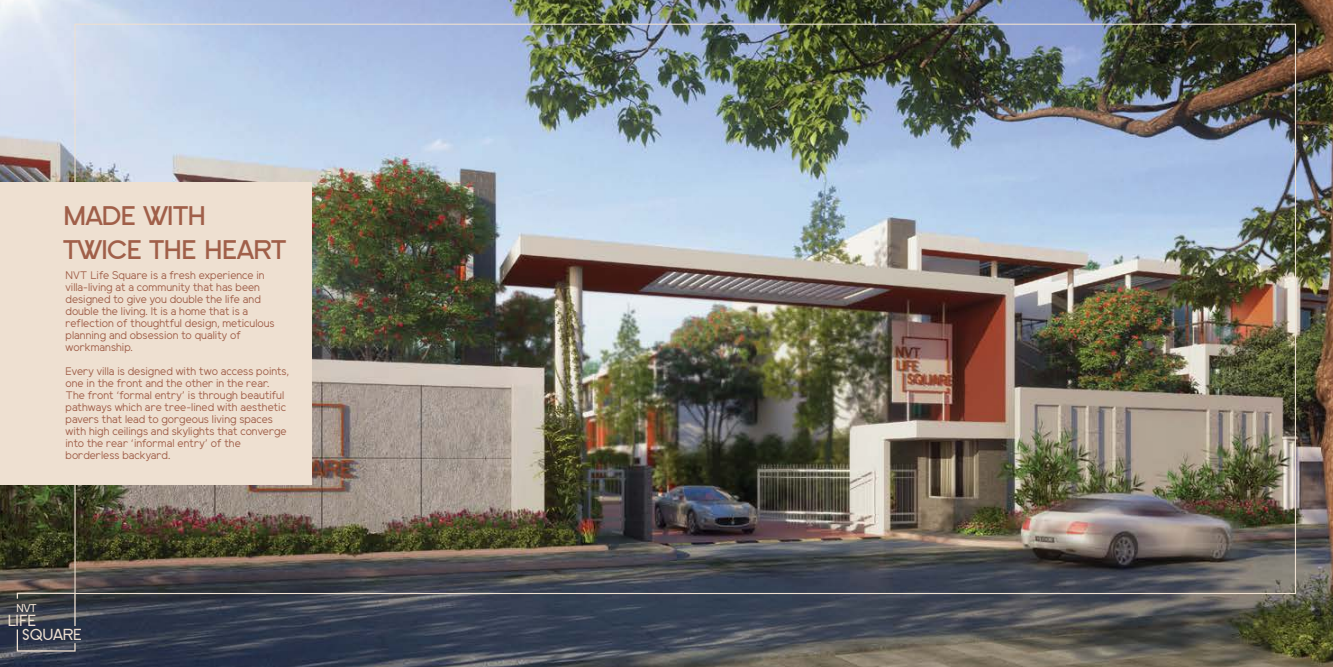
<style>
.page{position:relative;width:1333px;height:667px;background:#fff}
.page>*{position:absolute;margin:0;border:0;box-sizing:border-box;transform-origin:0 0}
.t1{font:700 28px/33.3px "SF Old Republic SC";letter-spacing:-.03em;color:#a05f49}
.t2{font:16.6px/14.1px "SF Old Republic SC";letter-spacing:-.04em;color:#eee0d1}
.t3{font:12px "SF Old Republic SC";color:#eee0d1}
.t4{font:11px/12px "Elliot Sans";color:#a05f49}
</style>
<div class="page">
<img style="left:0;top:0;width:1332px;height:666px">
<img style="left:74px;top:24px;width:1221px;height:569px">
<svg style="left:17px;top:592px;width:59px;height:59px;background:#414550"></svg>
<div style="left:0;top:182px;width:311px;height:302px;background:#eee0d1"></div>
<h1 class="t1" style="left:63px;top:199px;width:224px">MADE WITH<br>TWICE THE HEART</h1>
<p class="t4" style="left:66px;top:270px;width:211px">NVT Life Square is a fresh experience in villa-living at a community that has been designed to give you double the life and double the living. It is a home that is a reflection of thoughtful design, meticulous planning and obsession to quality of workmanship.</p>
<p class="t4" style="left:66px;top:366px;width:225px">Every villa is designed with two access points, one in the front and the other in the rear.<br>The front ‘formal entry’ is through beautiful pathways which are tree-lined with aesthetic pavers that lead to gorgeous living spaces with high ceilings and skylights that converge into the rear ‘informal entry’ of the borderless backyard.</p>
<p class="t3" style="left:16px;top:601px;width:22px">NVT</p>
<h2 class="t2" style="left:22px;top:613px;width:62px;text-indent:-14px">LIFE<br>SQUARE</h2>
</div>
